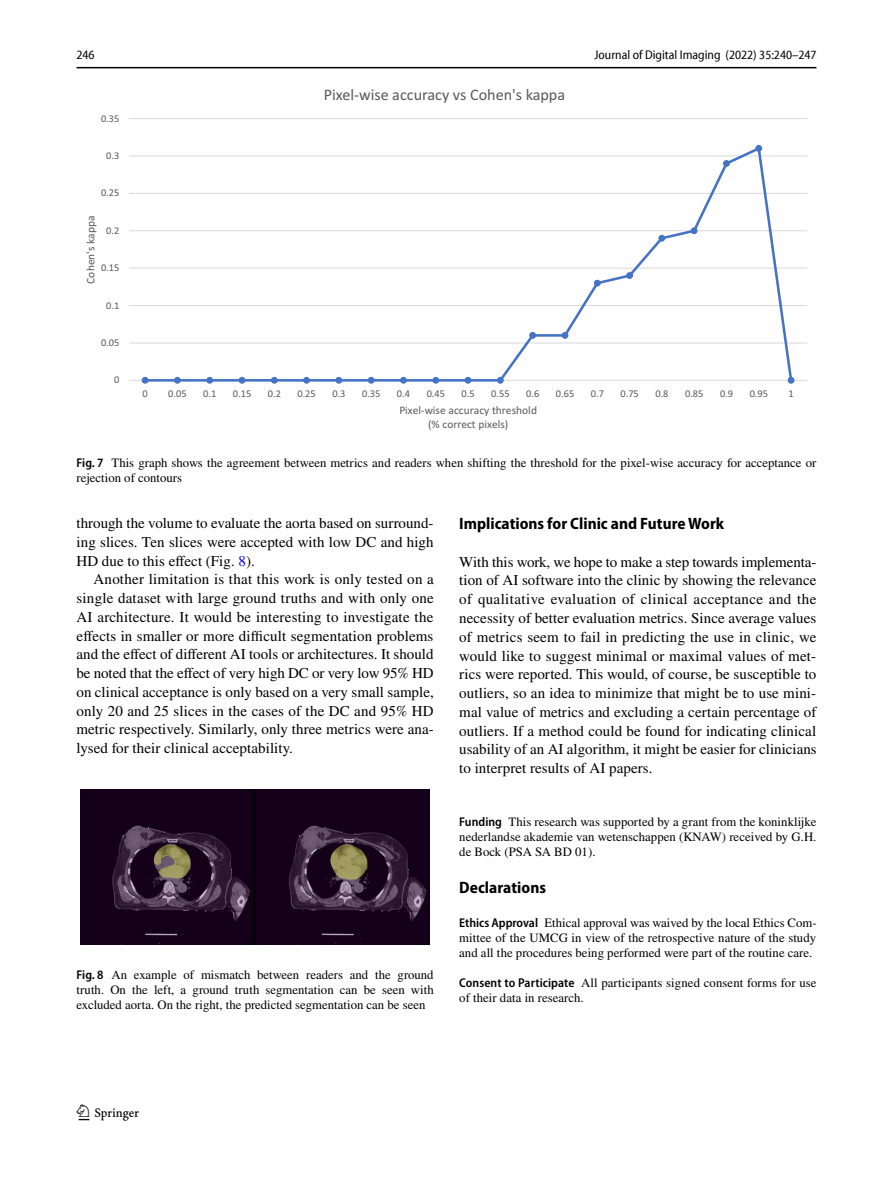
<style>
.page{position:relative;width:893px;height:1187px;background:#fff}
.page>*{position:absolute;margin:0;border:0;box-sizing:border-box;transform-origin:0 0}
.t1{font:22.5px "Springnew Regular 2";color:#000}
.t2{font:700 semi-condensed 16.5px "Myriad Pro";color:#000}
.t3{font:16.2px "Calibri 3";color:#595959}
.t4{font:15px/18.8px "STIX";letter-spacing:.005em;color:#000;text-align:justify}
.t5{font:12.75px/15px "STIX";color:#000;text-align:justify}
.t6{font:semi-condensed 12.75px "Myriad Pro Unic";color:#000}
.t7{font:11.55px "Calibri 3";color:#595959}
.t8{font:11.4px "Calibri 3";color:#595959}
.t9{font:10.35px "Calibri 3";color:#595959}
.s1{font-family:"Myriad Pro";font-weight:600;font-stretch:semi-condensed}
.s2{color:#00f}
</style>
<div class="page">
<hr style="left:77px;top:67px;width:739px;height:1px;background:#000">
<hr style="left:129px;top:342px;width:678px;height:1px;background:#d9d9d9">
<hr style="left:129px;top:305px;width:678px;height:1px;background:#d9d9d9">
<hr style="left:129px;top:268px;width:678px;height:1px;background:#d9d9d9">
<hr style="left:129px;top:230px;width:678px;height:1px;background:#d9d9d9">
<hr style="left:129px;top:193px;width:678px;height:1px;background:#d9d9d9">
<hr style="left:129px;top:155px;width:678px;height:1px;background:#d9d9d9">
<hr style="left:129px;top:118px;width:678px;height:1px;background:#d9d9d9">
<hr style="left:129px;top:380px;width:678px;height:1px;background:#d9d9d9">
<svg style="left:143px;top:146px;width:651px;height:235px"></svg>
<svg style="left:142px;top:377px;width:6px;height:6px"></svg>
<svg style="left:174px;top:377px;width:6px;height:6px"></svg>
<div style="left:174px;top:377px;width:7px;height:6px;border:1px solid #4472c4;border-radius:50%"></div>
<svg style="left:207px;top:377px;width:6px;height:6px"></svg>
<div style="left:206px;top:377px;width:7px;height:6px;border:1px solid #4472c4;border-radius:50%"></div>
<svg style="left:239px;top:377px;width:6px;height:6px"></svg>
<svg style="left:271px;top:377px;width:6px;height:6px"></svg>
<div style="left:271px;top:377px;width:7px;height:6px;border:1px solid #4472c4;border-radius:50%"></div>
<div style="left:303px;top:377px;width:7px;height:6px;border:1px solid #4472c4;border-radius:50%"></div>
<svg style="left:336px;top:377px;width:6px;height:6px"></svg>
<svg style="left:368px;top:377px;width:6px;height:6px"></svg>
<div style="left:400px;top:377px;width:7px;height:6px;border:1px solid #4472c4;border-radius:50%"></div>
<svg style="left:433px;top:377px;width:6px;height:6px"></svg>
<div style="left:432px;top:377px;width:7px;height:6px;border:1px solid #4472c4;border-radius:50%"></div>
<svg style="left:465px;top:377px;width:6px;height:6px"></svg>
<svg style="left:497px;top:377px;width:6px;height:6px"></svg>
<div style="left:497px;top:377px;width:7px;height:6px;border:1px solid #4472c4;border-radius:50%"></div>
<svg style="left:530px;top:332px;width:6px;height:6px"></svg>
<div style="left:529px;top:332px;width:7px;height:6px;border:1px solid #4472c4;border-radius:50%"></div>
<svg style="left:562px;top:332px;width:6px;height:6px"></svg>
<svg style="left:594px;top:280px;width:6px;height:6px"></svg>
<div style="left:594px;top:280px;width:7px;height:6px;border:1px solid #4472c4;border-radius:50%"></div>
<div style="left:626px;top:272px;width:7px;height:7px;border:1px solid #4472c4;border-radius:50%"></div>
<svg style="left:659px;top:235px;width:6px;height:6px"></svg>
<div style="left:658px;top:235px;width:7px;height:6px;border:1px solid #4472c4;border-radius:50%"></div>
<svg style="left:691px;top:228px;width:6px;height:6px"></svg>
<div style="left:691px;top:227px;width:6px;height:7px;border:1px solid #4472c4;border-radius:50%"></div>
<svg style="left:723px;top:160px;width:6px;height:6px"></svg>
<div style="left:723px;top:160px;width:7px;height:7px;border:1px solid #4472c4;border-radius:50%"></div>
<svg style="left:756px;top:145px;width:6px;height:6px"></svg>
<div style="left:755px;top:145px;width:7px;height:7px;border:1px solid #4472c4;border-radius:50%"></div>
<svg style="left:788px;top:377px;width:6px;height:6px"></svg>
<div style="left:77px;top:789px;width:357px;height:155px;background:linear-gradient(to bottom,#fff,#fff)"></div>
<img style="left:81px;top:789px;width:349px;height:155px">
<p class="t6" style="left:76px;top:50px;width:20px">246</p>
<p class="t6" style="left:594px;top:50px;width:224px">Journal of Digital Imaging (2022) 35:240–247</p>
<p class="t9" style="left:101px;top:111px;width:20px">0.35</p>
<p class="t9" style="left:106px;top:148px;width:15px">0.3</p>
<p class="t9" style="left:101px;top:186px;width:20px">0.25</p>
<p class="t7" style="left:83px;top:284px;width:70px;rotate:-90deg">Cohen's kappa</p>
<p class="t9" style="left:106px;top:223px;width:15px">0.2</p>
<p class="t9" style="left:101px;top:260px;width:20px">0.15</p>
<p class="t9" style="left:106px;top:298px;width:15px">0.1</p>
<p class="t9" style="left:101px;top:335px;width:20px">0.05</p>
<p class="t9" style="left:114px;top:373px;width:7px">0</p>
<p class="t3" style="left:324px;top:83px;width:243px">Pixel-wise accuracy vs Cohen's kappa</p>
<p class="t9" style="left:143px;top:386px;width:7px">0</p>
<p class="t9" style="left:168px;top:386px;width:20px">0.05</p>
<p class="t9" style="left:203px;top:386px;width:15px">0.1</p>
<p class="t9" style="left:233px;top:386px;width:20px">0.15</p>
<p class="t9" style="left:268px;top:386px;width:15px">0.2</p>
<p class="t9" style="left:297px;top:386px;width:20px">0.25</p>
<p class="t9" style="left:332px;top:386px;width:15px">0.3</p>
<p class="t9" style="left:362px;top:386px;width:20px">0.35</p>
<p class="t9" style="left:397px;top:386px;width:15px">0.4</p>
<p class="t9" style="left:427px;top:386px;width:20px">0.45</p>
<p class="t9" style="left:462px;top:386px;width:15px">0.5</p>
<p class="t9" style="left:491px;top:386px;width:20px">0.55</p>
<p class="t9" style="left:526px;top:386px;width:15px">0.6</p>
<p class="t9" style="left:556px;top:386px;width:20px">0.65</p>
<p class="t9" style="left:591px;top:386px;width:15px">0.7</p>
<p class="t9" style="left:620px;top:386px;width:20px">0.75</p>
<p class="t9" style="left:655px;top:386px;width:15px">0.8</p>
<p class="t9" style="left:685px;top:386px;width:20px">0.85</p>
<p class="t9" style="left:720px;top:386px;width:15px">0.9</p>
<p class="t9" style="left:750px;top:386px;width:20px">0.95</p>
<p class="t9" style="left:788px;top:386px;width:7px">1</p>
<p class="t7" style="left:399px;top:402px;width:139px">Pixel-wise accuracy threshold</p>
<p class="t8" style="left:428px;top:416px;width:82px">(% correct pixels)</p>
<p class="t5" style="left:77px;top:456px;width:741px"><span class="s1">Fig. 7</span> This graph shows the agreement between metrics and readers when shifting the threshold for the pixel-wise accuracy for acceptance or rejection of contours</p>
<p class="t4" style="left:77px;top:514px;width:359px">through the volume to evaluate the aorta based on surround&shy;ing slices. Ten slices were accepted with low DC and high HD due to this effect (Fig. <span class="s2">8</span>).</p>
<p class="t4" style="left:77px;top:571px;width:359px;text-indent:17px">Another limitation is that this work is only tested on a single dataset with large ground truths and with only one AI architecture. It would be interesting to investigate the effects in smaller or more difficult segmentation problems and the effect of different AI tools or architectures. It should be noted that the effect of very high DC or very low 95% HD on clinical acceptance is only based on a very small sample, only 20 and 25 slices in the cases of the DC and 95% HD metric respectively. Similarly, only three metrics were ana&shy;lysed for their clinical acceptability.</p>
<p class="t5" style="left:77px;top:968px;width:359px"><span class="s1">Fig. 8</span> An example of mismatch between readers and the ground truth. On the left, a ground truth segmentation can be seen with excluded aorta. On the right, the predicted segmentation can be seen</p>
<p class="t2" style="left:459px;top:514px;width:266px">Implications for Clinic and Future Work</p>
<p class="t4" style="left:459px;top:553px;width:359px">With this work, we hope to make a step towards implementa&shy;tion of AI software into the clinic by showing the relevance of qualitative evaluation of clinical acceptance and the necessity of better evaluation metrics. Since average values of metrics seem to fail in predicting the use in clinic, we would like to suggest minimal or maximal values of met&shy;rics were reported. This would, of course, be susceptible to outliers, so an idea to minimize that might be to use mini&shy;mal value of metrics and excluding a certain percentage of outliers. If a method could be found for indicating clinical usability of an AI algorithm, it might be easier for clinicians to interpret results of AI papers.</p>
<p class="t5" style="left:459px;top:814px;width:359px"><span class="s1">Funding</span> This research was supported by a grant from the koninklijke nederlandse akademie van wetenschappen (KNAW) received by G.H. de Bock (PSA SA BD 01).</p>
<p class="t2" style="left:459px;top:878px;width:88px">Declarations</p>
<p class="t5" style="left:459px;top:915px;width:359px"><span class="s1">Ethics Approval</span> Ethical approval was waived by the local Ethics Com&shy;mittee of the UMCG in view of the retrospective nature of the study and all the procedures being performed were part of the routine care.</p>
<p class="t5" style="left:459px;top:975px;width:359px"><span class="s1">Consent to Participate</span> All participants signed consent forms for use of their data in research.</p>
<h1 class="t1" style="left:79px;top:1104px;width:62px">1 3</h1>
</div>
